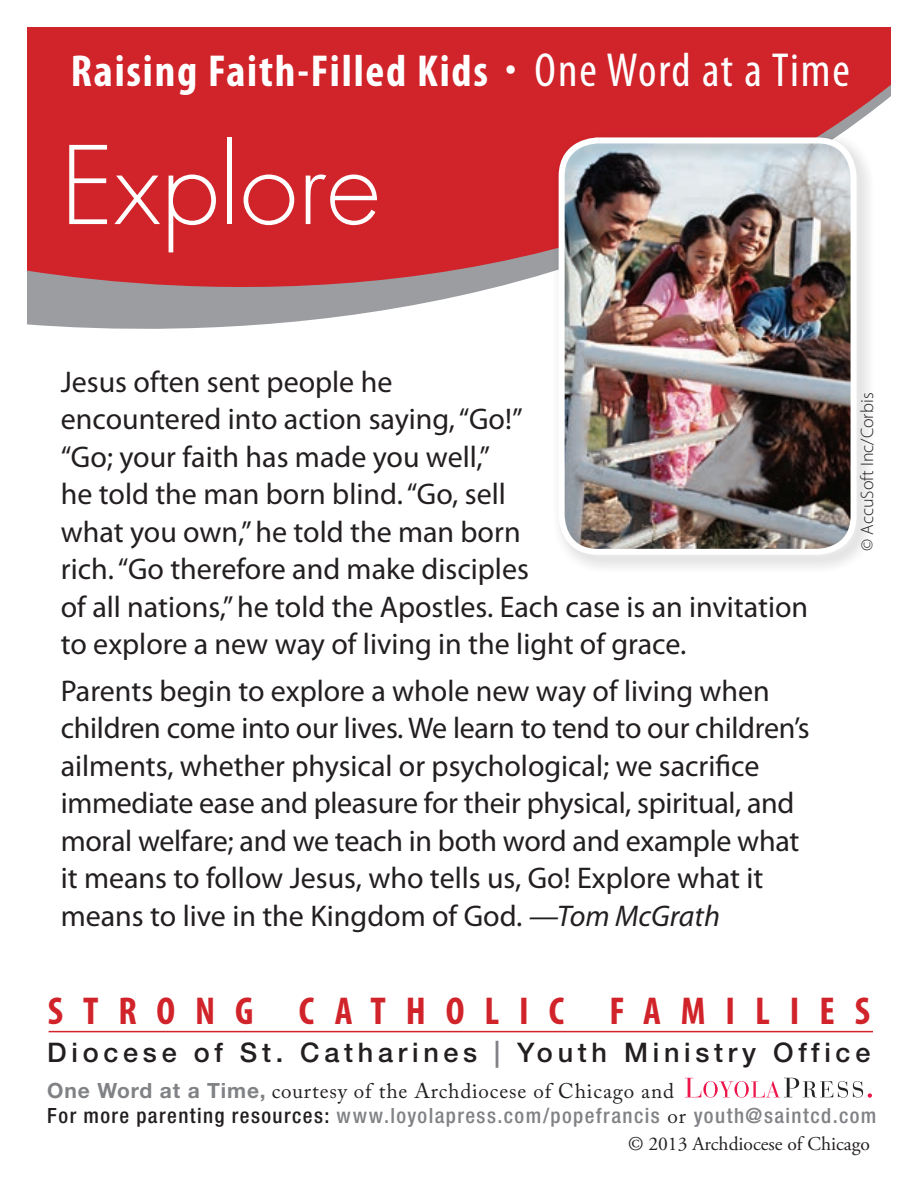
<style>
.page{position:relative;width:918px;height:1188px;background:#fff}
.page>*{position:absolute;margin:0;border:0;box-sizing:border-box;transform-origin:0 0}
.t1{font:300 105px "Futura Std";color:#fff}
.t2{font:700 condensed 45px "Myriad Pro";letter-spacing:.04em;color:#fff}
.t3{font:700 condensed 39px "Myriad Pro";letter-spacing:.51em;color:#d1232a}
.t4{font:30px/37.5px "Myriad Pro";color:#231f20}
.t5{font:500 27px "Helvetica Neue LT Std";letter-spacing:.175em;color:#231f20}
.t6{font:500 condensed 21px "Helvetica Neue LT Std";letter-spacing:.07em;color:#808285}
.t7{font:21px "Adobe Caslon Pro";letter-spacing:.04em;color:#231f20}
.t8{font:19.5px "Adobe Garamond Pro";color:#231f20}
.t9{font:300 18px "Myriad Pro";color:#231f20}
.s1{font-size:39px}
.s2{font-weight:400;font-size:48px}
.s3{font-style:italic}
.s4{color:#808285}
.s5{font-family:"Helvetica Neue LT Std";font-weight:700;color:#808285}
.s6{color:#231f20}
.s7{font-family:"Adobe Caslon Pro";font-weight:400;font-stretch:normal;color:#231f20}
</style>
<div class="page">
<div style="left:27px;top:27px;width:864px;height:58px;background:#d1232a"></div>
<svg style="left:27px;top:85px;width:864px;height:244px;background:#cb4046"></svg>
<svg style="left:685px;top:1078px;width:187px;height:20px"></svg>
<hr style="left:49px;top:1031px;width:824px;height:1px;background:#d1232a">
<div style="left:552px;top:131px;width:324px;height:443px;background:#231f20;opacity:.3"></div>
<div style="left:559px;top:137px;width:298px;height:418px;border:6px solid #fff;border-radius:36px"></div>
<h2 class="t2" style="left:71px;top:46px;width:781px">Raising Faith-Filled Kids <span class="s1">•</span> <span class="s2">One Word at a Time</span></h2>
<h1 class="t1" style="left:61px;top:122px;width:321px">Explore</h1>
<p class="t4" style="left:61px;top:364px;width:749px">Jesus often sent people he<br>encountered into action saying, “Go!”<br>“Go; your faith has made you well,”<br>he told the man born blind. “Go, sell<br>what you own,” he told the man born<br>rich. “Go therefore and make disciples<br>of all nations,” he told the Apostles. Each case is an invitation to explore a new way of living in the light of grace.</p>
<p class="t4" style="left:61px;top:673px;width:751px">Parents begin to explore a whole new way of living when children come into our lives. We learn to tend to our children’s ailments, whether physical or psychological; we sacrifice immediate ease and pleasure for their physical, spiritual, and moral welfare; and we teach in both word and example what it means to follow Jesus, who tells us, Go! Explore what it means to live in the Kingdom of God. <span class="s3">—Tom McGrath</span></p>
<p class="t9" style="left:857px;top:551px;width:160px;rotate:-90deg">© AccuSoft Inc/Corbis</p>
<h3 class="t3" style="left:48px;top:990px;width:824px">STRONG CATHOLIC FAMILIES</h3>
<p class="t5" style="left:47px;top:1036px;width:825px">Diocese of St. Catharines <span class="s4">|</span> Youth Ministry Office</p>
<p class="t7" style="left:47px;top:1078px;width:628px"><span class="s5">One Word at a Time,</span> courtesy of the Archdiocese of Chicago and</p>
<p class="t6" style="left:47px;top:1103px;width:831px"><span class="s6">For more parenting resources:</span> www.loyolapress.com/popefrancis <span class="s7">or</span> youth@saintcd.com</p>
<p class="t8" style="left:628px;top:1132px;width:243px">© 2013 Archdiocese of Chicago</p>
</div>
